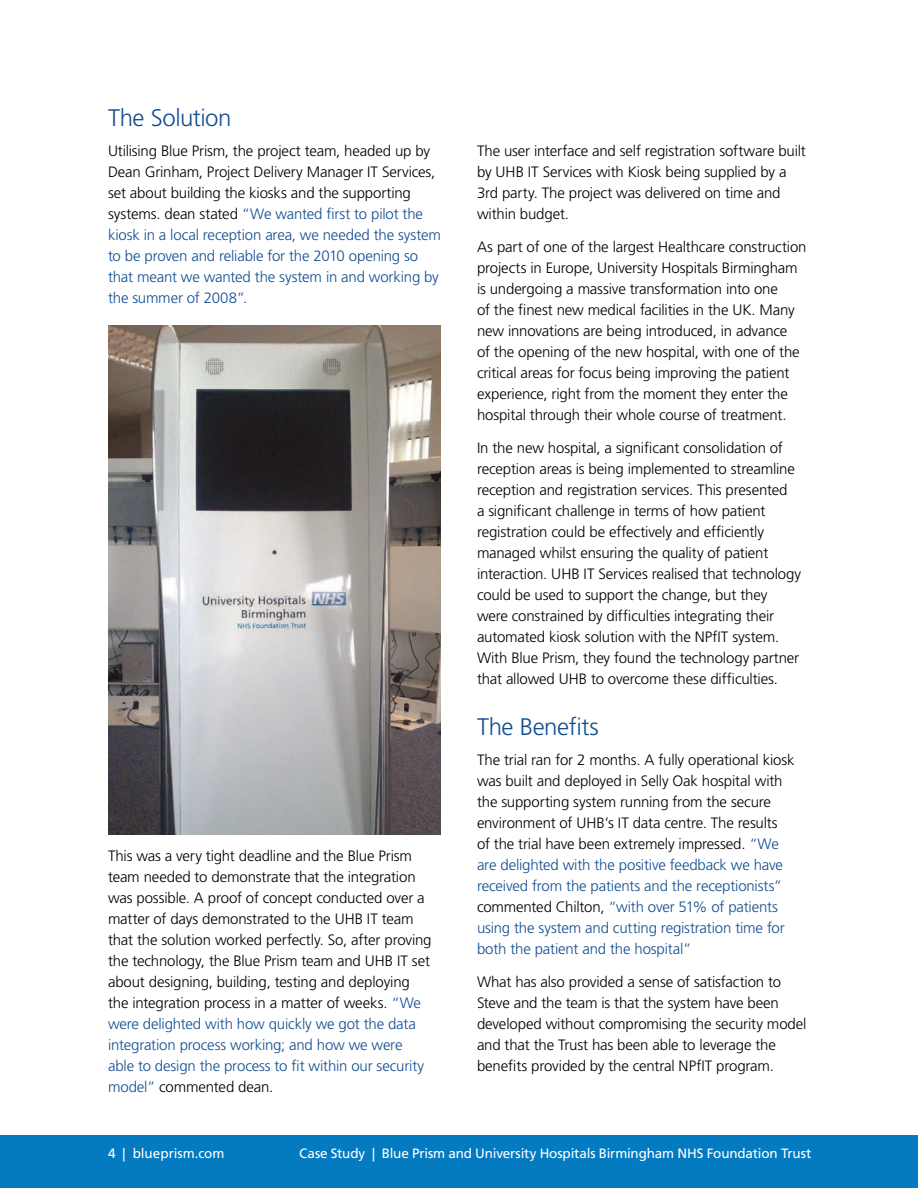
<style>
.page{position:relative;width:918px;height:1188px;background:#fff}
.page>*{position:absolute;margin:0;border:0;box-sizing:border-box;transform-origin:0 0}
.t1{font:300 24px "Frutiger LT Std";letter-spacing:-.02em;color:#124e91}
.t2{font:300 15px/21px "Frutiger LT Std";letter-spacing:-.01em;color:#000}
.t3{font:300 15px/21px "Frutiger LT Std";letter-spacing:-.01em;color:#124e91}
.t4{font:13.5px "Frutiger LT Std";letter-spacing:-.01em;color:#fff}
.s1{color:#000}
.s2{color:#124e91}
</style>
<div class="page">
<div style="left:0;top:1135px;width:918px;height:53px;background:#047bc1"></div>
<img style="left:108px;top:326px;width:333px;height:508px">
<h1 class="t1" style="left:108px;top:104px;width:125px">The Solution</h1>
<p class="t3" style="left:108px;top:141px;width:334px"><span class="s1">Utilising Blue Prism, the project team, headed up by Dean Grinham, Project Delivery Manager IT Services, set about building the kiosks and the supporting systems. dean stated</span> “We wanted first to pilot the kiosk in a local reception area, we needed the system to be proven and reliable for the 2010 opening so that meant we wanted the system in and working by the summer of 2008”.</p>
<p class="t2" style="left:108px;top:846px;width:325px">This was a very tight deadline and the Blue Prism team needed to demonstrate that the integration was possible. A proof of concept conducted over a matter of days demonstrated to the UHB IT team that the solution worked perfectly. So, after proving the technology, the Blue Prism team and UHB IT set about designing, building, testing and deploying the integration process in a matter of weeks. <span class="s2">“We were delighted with how quickly we got the data integration process working; and how we were able to design the process to fit within our security model”</span> commented dean.</p>
<p class="t2" style="left:477px;top:141px;width:330px">The user interface and self registration software built by UHB IT Services with Kiosk being supplied by a 3rd party. The project was delivered on time and within budget.</p>
<p class="t2" style="left:477px;top:237px;width:331px">As part of one of the largest Healthcare construction projects in Europe, University Hospitals Birmingham is undergoing a massive transformation into one<br>of the finest new medical facilities in the UK. Many new innovations are being introduced, in advance<br>of the opening of the new hospital, with one of the critical areas for focus being improving the patient experience, right from the moment they enter the hospital through their whole course of treatment.</p>
<p class="t2" style="left:477px;top:438px;width:326px">In the new hospital, a significant consolidation of reception areas is being implemented to streamline reception and registration services. This presented<br>a significant challenge in terms of how patient registration could be effectively and efficiently managed whilst ensuring the quality of patient interaction. UHB IT Services realised that technology could be used to support the change, but they were constrained by difficulties integrating their automated kiosk solution with the NPfIT system.<br>With Blue Prism, they found the technology partner that allowed UHB to overcome these difficulties.</p>
<h1 class="t1" style="left:477px;top:713px;width:123px">The Benefits</h1>
<p class="t2" style="left:477px;top:750px;width:319px">The trial ran for 2 months. A fully operational kiosk was built and deployed in Selly Oak hospital with the supporting system running from the secure environment of UHB’s IT data centre. The results<br>of the trial have been extremely impressed. <span class="s2">“We are delighted with the positive feedback we have received from the patients and the receptionists” </span>commented Chilton, <span class="s2">“with over 51% of patients using the system and cutting registration time for both the patient and the hospital”</span></p>
<p class="t2" style="left:477px;top:972px;width:331px">What has also provided a sense of satisfaction to Steve and the team is that the system have been developed without compromising the security model and that the Trust has been able to leverage the benefits provided by the central NPfIT program.</p>
<p class="t4" style="left:108px;top:1145px;width:118px">4 | blueprism.com</p>
<p class="t4" style="left:299px;top:1145px;width:514px">Case Study | Blue Prism and University Hospitals Birmingham NHS Foundation Trust</p>
</div>
